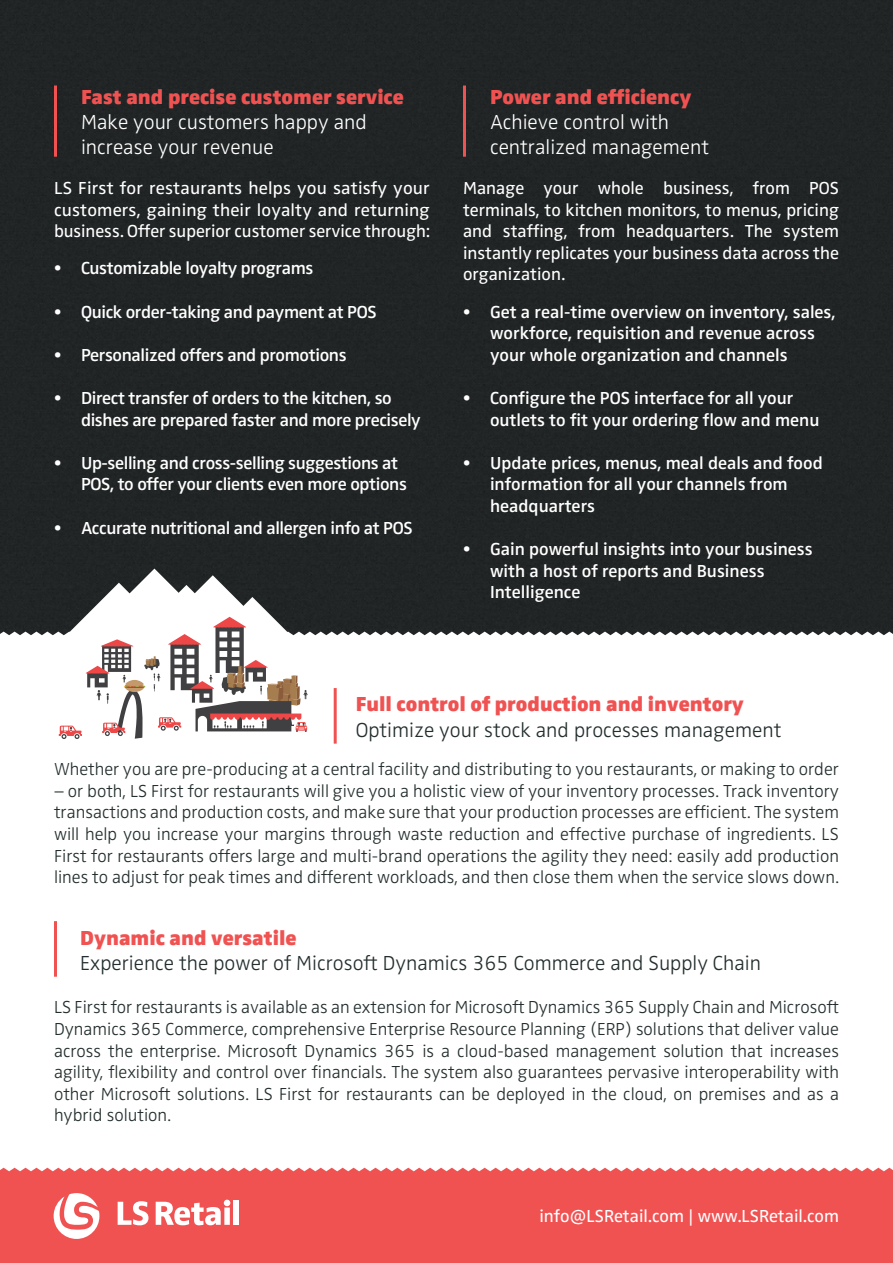
<style>
.page{position:relative;width:893px;height:1263px;background:#fff}
.page>*{position:absolute;margin:0;border:0;box-sizing:border-box;transform-origin:0 0}
.t1{font:900 21px "Zwo Pro";color:#f05252}
.t2{font:300 21px "Zwo Pro";color:#242e2e}
.t3{font:300 21px/25.2px "Zwo Pro";color:#fff}
.t4{font:300 18px/21.6px "Zwo Pro";color:#242e2e;text-align:justify}
.t5{font:600 18px/21.6px "Zwo Pro";color:#fff}
.t6{font:18px/21.6px "Zwo Pro";color:#fff;text-align:justify}
.t7{font:600 18px/21.6px "Zwo Pro";letter-spacing:-.02em;color:#fff}
</style>
<div class="page">
<div style="left:0;top:0;width:893px;height:632px;background:#212424"></div>
<svg style="left:0;top:632px;width:893px;height:108px"></svg>
<svg style="left:59px;top:569px;width:249px;height:170px"></svg>
<div style="left:0;top:1168px;width:893px;height:95px;background:#f05252"></div>
<hr style="left:334px;top:688px;width:3px;height:56px;background:#f05252">
<hr style="left:54px;top:921px;width:3px;height:56px;background:#f05252">
<hr style="left:54px;top:86px;width:3px;height:71px;background:#f05252">
<hr style="left:463px;top:86px;width:3px;height:71px;background:#f05252">
<svg style="left:54px;top:1193px;width:45px;height:46px"></svg>
<svg style="left:118px;top:1201px;width:30px;height:24px"></svg>
<svg style="left:156px;top:1200px;width:74px;height:25px"></svg>
<div style="left:234px;top:1200px;width:5px;height:25px;background:#fff"></div>
<p class="t1" style="left:81px;top:81px;width:324px">Fast and precise customer service</p>
<p class="t3" style="left:81px;top:108px;width:287px">Make your customers happy and increase your revenue</p>
<p class="t6" style="left:54px;top:176px;width:378px">LS First for restaurants helps you satisfy your customers, gaining their loyalty and returning business. Offer superior customer service through:</p>
<p class="t6" style="left:463px;top:176px;width:377px">Manage your whole business, from POS terminals, to kitchen monitors, to menus, pricing and staffing, from headquarters. The system instantly replicates your business data across the organization.</p>
<p class="t1" style="left:490px;top:81px;width:203px">Power and efficiency</p>
<p class="t3" style="left:490px;top:108px;width:180px">Achieve control with</p>
<p class="t3" style="left:490px;top:133px;width:220px">centralized management</p>
<p class="t7" style="left:54px;top:256px;width:261px">• Customizable loyalty programs</p>
<p class="t7" style="left:54px;top:299px;width:324px">• Quick order-taking and payment at POS</p>
<p class="t7" style="left:54px;top:343px;width:294px">• Personalized offers and promotions</p>
<p class="t7" style="left:81px;top:386px;width:341px;text-indent:-27px">• Direct transfer of orders to the kitchen, so dishes are prepared faster and more precisely</p>
<p class="t7" style="left:81px;top:451px;width:327px;text-indent:-27px">• Up-selling and cross-selling suggestions at<br>POS, to offer your clients even more options</p>
<p class="t7" style="left:54px;top:515px;width:360px">• Accurate nutritional and allergen info at POS</p>
<p class="t5" style="left:490px;top:299px;width:347px;text-indent:-27px">• Get a real-time overview on inventory, sales, workforce, requisition and revenue across your whole organization and channels</p>
<p class="t5" style="left:490px;top:386px;width:331px;text-indent:-27px">• Configure the POS interface for all your outlets to fit your ordering flow and menu</p>
<p class="t5" style="left:490px;top:451px;width:334px;text-indent:-27px">• Update prices, menus, meal deals and food information for all your channels from headquarters</p>
<p class="t5" style="left:490px;top:537px;width:324px;text-indent:-27px">• Gain powerful insights into your business with a host of reports and Business<br>Intelligence</p>
<p class="t1" style="left:356px;top:688px;width:390px">Full control of production and inventory</p>
<p class="t2" style="left:356px;top:714px;width:427px">Optimize your stock and processes management</p>
<p class="t4" style="left:54px;top:757px;width:786px">Whether you are pre-producing at a central facility and distributing to you restaurants, or making to order</p>
<p class="t4" style="left:54px;top:779px;width:786px">– or both, LS First for restaurants will give you a holistic view of your inventory processes. Track inventory transactions and production costs, and make sure that your production processes are efficient. The system will help you increase your margins through waste reduction and effective purchase of ingredients. LS First for restaurants offers large and multi-brand operations the agility they need: easily add production lines to adjust for peak times and different workloads, and then close them when the service slows down.</p>
<p class="t1" style="left:80px;top:921px;width:218px">Dynamic and versatile</p>
<p class="t2" style="left:80px;top:947px;width:682px">Experience the power of Microsoft Dynamics 365 Commerce and Supply Chain</p>
<p class="t4" style="left:54px;top:995px;width:786px">LS First for restaurants is available as an extension for Microsoft Dynamics 365 Supply Chain and Microsoft Dynamics 365 Commerce, comprehensive Enterprise Resource Planning (ERP) solutions that deliver value across the enterprise. Microsoft Dynamics 365 is a cloud-based management solution that increases agility, flexibility and control over financials. The system also guarantees pervasive interoperability with other Microsoft solutions. LS First for restaurants can be deployed in the cloud, on premises and as a hybrid solution.</p>
<p class="t6" style="left:539px;top:1204px;width:301px">info@LSRetail.com | www.LSRetail.com</p>
</div>
